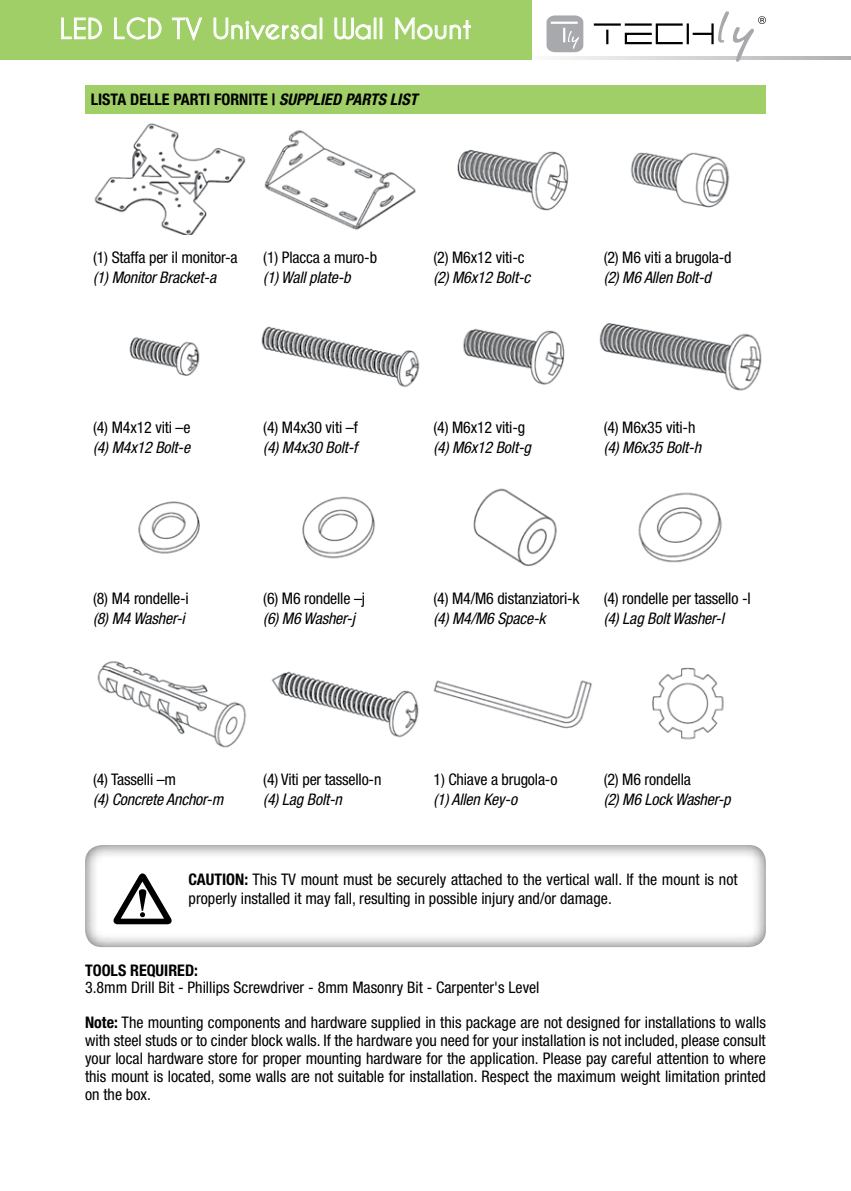
<style>
.page{position:relative;width:851px;height:1191px;background:#fff}
.page>*{position:absolute;margin:0;border:0;box-sizing:border-box;transform-origin:0 0}
.t1{font:700 28px "Caviar Dreams";color:#fff}
.t2{font:condensed 16px/18px "Helvetica Neue LT Std";color:#000}
.t3{font:italic condensed 16px "Helvetica Neue LT Std";letter-spacing:-.01em;color:#000}
.t4{font:700 condensed 16px "Helvetica Neue LT Std";color:#000}
.s1{font-style:italic}
.s2{font-weight:700}
</style>
<div class="page">
<div style="left:83px;top:842px;width:686px;height:106px;background:#000;opacity:.75"></div>
<svg style="left:531px;top:57px;width:319px;height:3px"></svg>
<div style="left:85px;top:85px;width:680px;height:28px;background:#a0cf67"></div>
<img style="left:94px;top:123px;width:152px;height:112px">
<img style="left:264px;top:130px;width:152px;height:100px">
<img style="left:457px;top:149px;width:112px;height:62px">
<img style="left:630px;top:152px;width:100px;height:56px">
<img style="left:129px;top:337px;width:71px;height:39px">
<img style="left:261px;top:326px;width:159px;height:61px">
<img style="left:463px;top:329px;width:102px;height:56px">
<img style="left:599px;top:323px;width:163px;height:68px">
<img style="left:138px;top:501px;width:62px;height:53px">
<img style="left:302px;top:496px;width:73px;height:63px">
<img style="left:473px;top:488px;width:84px;height:79px">
<img style="left:638px;top:492px;width:84px;height:71px">
<img style="left:97px;top:661px;width:149px;height:87px">
<img style="left:271px;top:671px;width:148px;height:67px">
<img style="left:433px;top:680px;width:159px;height:49px">
<img style="left:652px;top:667px;width:72px;height:73px">
<div style="left:0;top:0;width:531px;height:60px;background:#a0cf67"></div>
<svg style="left:61px;top:17px;width:41px;height:23px"></svg>
<svg style="left:114px;top:17px;width:48px;height:23px"></svg>
<svg style="left:172px;top:17px;width:31px;height:24px"></svg>
<svg style="left:213px;top:17px;width:104px;height:24px"></svg>
<div style="left:320px;top:18px;width:2px;height:21px;border:1px solid #fff"></div>
<svg style="left:334px;top:17px;width:37px;height:23px"></svg>
<div style="left:374px;top:18px;width:2px;height:21px;border:1px solid #fff"></div>
<div style="left:379px;top:18px;width:3px;height:21px;border:1px solid #fff"></div>
<svg style="left:395px;top:17px;width:76px;height:23px"></svg>
<svg style="left:606px;top:30px;width:2px;height:14px"></svg>
<hr style="left:593px;top:23px;width:27px;height:3px;background:#000">
<svg style="left:546px;top:15px;width:37px;height:37px"></svg>
<svg style="left:624px;top:11px;width:141px;height:51px"></svg>
<svg style="left:112px;top:872px;width:61px;height:52px"></svg>
<h1 class="t1" style="left:60px;top:13px;width:413px">LED LCD TV Universal Wall Mount</h1>
<p class="t4" style="left:91px;top:90px;width:328px">LISTA DELLE PARTI FORNITE | <span class="s1">SUPPLIED PARTS LIST</span></p>
<p class="t2" style="left:93px;top:248px;width:146px">(1) Staffa per il monitor-a</p>
<p class="t3" style="left:93px;top:268px;width:124px">(1) Monitor Bracket-a</p>
<p class="t2" style="left:263px;top:248px;width:115px">(1) Placca a muro-b</p>
<p class="t3" style="left:263px;top:268px;width:89px">(1) Wall plate-b</p>
<p class="t2" style="left:433px;top:248px;width:93px">(2) M6x12 viti-c</p>
<p class="t3" style="left:433px;top:268px;width:98px">(2) M6x12 Bolt-c</p>
<p class="t2" style="left:603px;top:248px;width:129px">(2) M6 viti a brugola-d</p>
<p class="t3" style="left:603px;top:268px;width:109px">(2) M6 Allen Bolt-d</p>
<p class="t2" style="left:93px;top:419px;width:99px">(4) M4x12 viti –e</p>
<p class="t3" style="left:93px;top:438px;width:99px">(4) M4x12 Bolt-e</p>
<p class="t2" style="left:263px;top:419px;width:96px">(4) M4x30 viti –f</p>
<p class="t3" style="left:263px;top:438px;width:96px">(4) M4x30 Bolt-f</p>
<p class="t2" style="left:433px;top:419px;width:93px">(4) M6x12 viti-g</p>
<p class="t3" style="left:433px;top:438px;width:99px">(4) M6x12 Bolt-g</p>
<p class="t2" style="left:603px;top:419px;width:93px">(4) M6x35 viti-h</p>
<p class="t3" style="left:603px;top:438px;width:99px">(4) M6x35 Bolt-h</p>
<p class="t2" style="left:93px;top:589px;width:97px">(8) M4 rondelle-i</p>
<p class="t3" style="left:93px;top:608px;width:93px">(8) M4 Washer-i</p>
<p class="t2" style="left:263px;top:589px;width:103px">(6) M6 rondelle –j</p>
<p class="t3" style="left:263px;top:608px;width:93px">(6) M6 Washer-j</p>
<p class="t2" style="left:433px;top:589px;width:148px">(4) M4/M6 distanziatori-k</p>
<p class="t3" style="left:433px;top:608px;width:114px">(4) M4/M6 Space-k</p>
<p class="t2" style="left:603px;top:589px;width:148px">(4) rondelle per tassello -I</p>
<p class="t3" style="left:603px;top:608px;width:122px">(4) Lag Bolt Washer-l</p>
<p class="t2" style="left:93px;top:770px;width:85px">(4) Tasselli –m</p>
<p class="t3" style="left:93px;top:790px;width:132px">(4) Concrete Anchor-m</p>
<p class="t2" style="left:263px;top:770px;width:120px">(4) Viti per tassello-n</p>
<p class="t3" style="left:263px;top:790px;width:80px">(4) Lag Bolt-n</p>
<p class="t2" style="left:433px;top:770px;width:125px">1) Chiave a brugola-o</p>
<p class="t3" style="left:433px;top:790px;width:85px">(1) Allen Key-o</p>
<p class="t2" style="left:603px;top:770px;width:89px">(2) M6 rondella</p>
<p class="t3" style="left:603px;top:790px;width:128px">(2) M6 Lock Washer-p</p>
<p class="t2" style="left:189px;top:869px;width:550px;line-height:19px"><span class="s2">CAUTION:</span> This TV mount must be securely attached to the vertical wall. If the mount is not properly installed it may fall, resulting in possible injury and/or damage.</p>
<p class="t4" style="left:85px;top:960px;width:114px">TOOLS REQUIRED:</p>
<p class="t2" style="left:85px;top:969px;width:682px;line-height:35px">3.8mm Drill Bit - Phillips Screwdriver - 8mm Masonry Bit - Carpenter's Level<br><span class="s2">Note:</span> The mounting components and hardware supplied in this package are not designed for installations to walls</p>
<p class="t2" style="left:85px;top:1030px;width:682px;text-align:justify">with steel studs or to cinder block walls. If the hardware you need for your installation is not included, please consult your local hardware store for proper mounting hardware for the application. Please pay careful attention to where this mount is located, some walls are not suitable for installation. Respect the maximum weight limitation printed on the box.</p>
</div>
